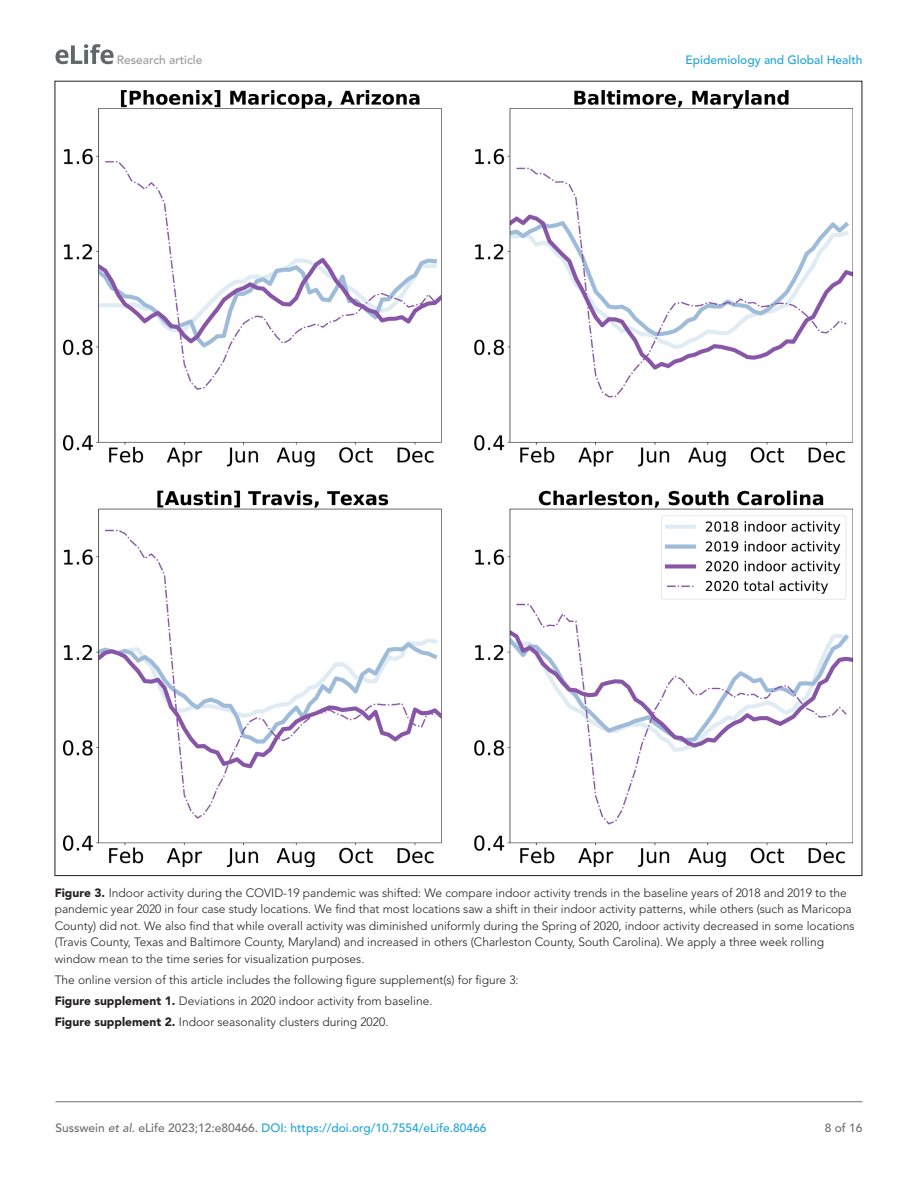
<style>
.page{position:relative;width:918px;height:1188px;background:#fff}
.page>*{position:absolute;margin:0;border:0;box-sizing:border-box;transform-origin:0 0}
.t1{font:300 12px/16.5px "Avenir LT Std";color:#231f20}
.t2{font:500 12px "Avenir LT Std";color:#1ea4d7}
.t3{font:500 12px "Avenir LT Std";color:#9a9a9a}
.t4{font:500 12px "Avenir LT Std";color:#6e6e70}
.s1{font-weight:900}
.s2{color:#6e6e70}
.s3{font-style:italic;color:#6e6e70}
</style>
<div class="page">
<svg style="left:56px;top:44px;width:58px;height:20px"></svg>
<hr style="left:56px;top:1101px;width:806px;height:1px;background:#6e6e70">
<img style="left:64px;top:90px;width:789px;height:777px">
<p class="t3" style="left:117px;top:53px;width:87px">Research article</p>
<p class="t2" style="left:686px;top:53px;width:178px">Epidemiology and Global Health</p>
<p class="t1" style="left:55px;top:884px;width:801px"><span class="s1">Figure 3.</span> Indoor activity during the COVID-19 pandemic was shifted: We compare indoor activity trends in the baseline years of 2018 and 2019 to the pandemic year 2020 in four case study locations. We find that most locations saw a shift in their indoor activity patterns, while others (such as Maricopa County) did not. We also find that while overall activity was diminished uniformly during the Spring of 2020, indoor activity decreased in some locations (Travis County, Texas and Baltimore County, Maryland) and increased in others (Charleston County, South Carolina). We apply a three week rolling window mean to the time series for visualization purposes.</p>
<p class="t1" style="left:55px;top:969px;width:466px;line-height:21px">The online version of this article includes the following figure supplement(s) for figure 3:<br><span class="s1">Figure supplement 1.</span> Deviations in 2020 indoor activity from baseline.<br><span class="s1">Figure supplement 2.</span> Indoor seasonality clusters during 2020.</p>
<p class="t2" style="left:56px;top:1121px;width:433px"><span class="s2">Susswein</span> <span class="s3">et al</span><span class="s2">. eLife 2023;12:e80466.</span> DOI: https://doi.org/10.7554/eLife.80466</p>
<p class="t4" style="left:825px;top:1121px;width:39px">8 of 16</p>
</div>
